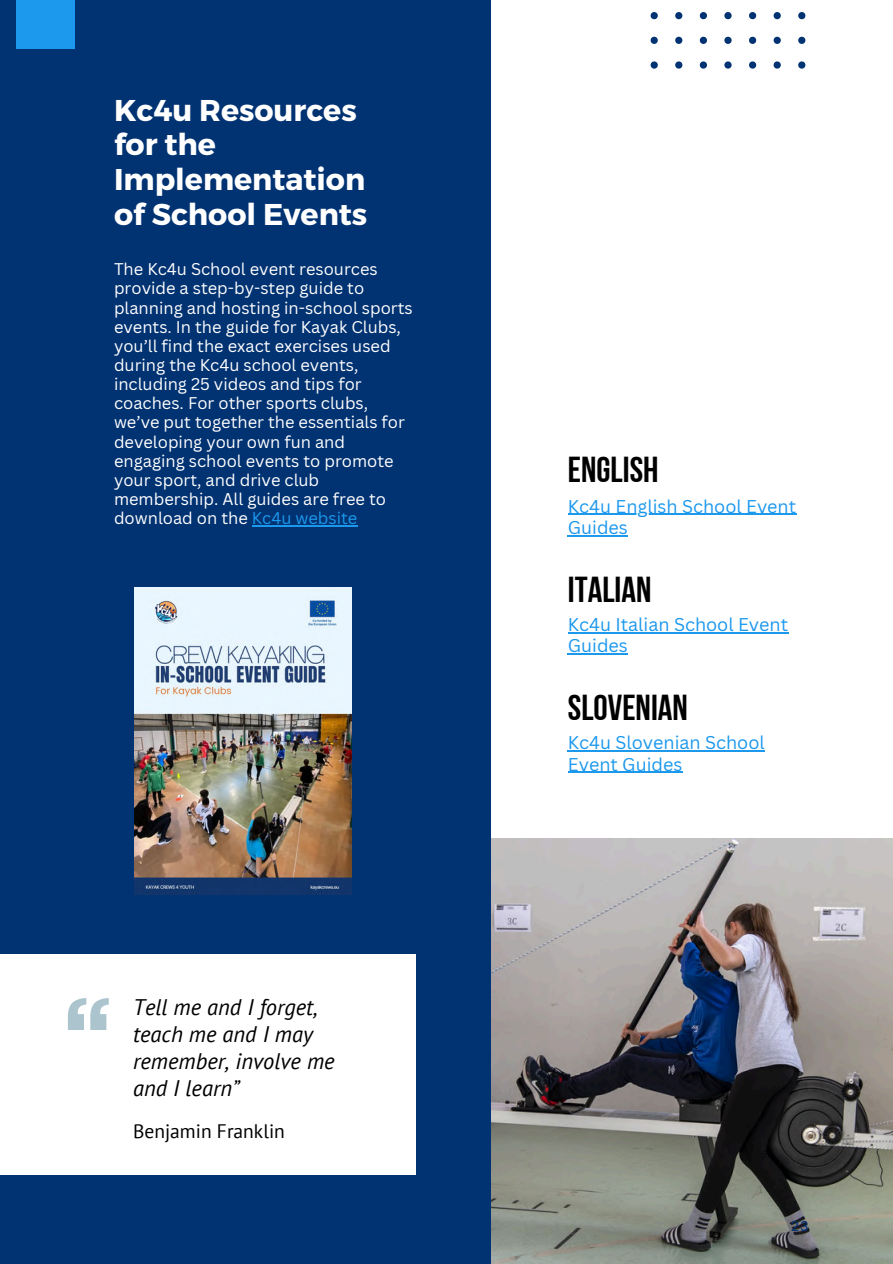
<style>
.page{position:relative;width:893px;height:1264px;background:#fff}
.page>*{position:absolute;margin:0;border:0;box-sizing:border-box;transform-origin:0 0}
.t1{font:36px "Bebas Neue Cyrillic";color:#000}
.t2{font:700 30px/34.8px "Montserrat";color:#fff}
.t3{font:italic 22.5px/27px "PT Sans";color:#000}
.t4{font:19.5px "PT Sans";color:#000}
.t5{font:18px/21.3px "Canva Sans";color:#1c98ed}
.t6{font:16.5px/19.2px "Canva Sans";color:#fff}
.t7{font:13.5px "Poppins";color:#013272}
.s1{color:#1c98ed}
</style>
<div class="page">
<img style="left:491px;top:838px;width:401px;height:425px">
<div style="left:0;top:0;width:491px;height:1263px;background:#013272"></div>
<div style="left:0;top:953px;width:416px;height:221px;background:#fff"></div>
<svg style="left:68px;top:998px;width:40px;height:31px"></svg>
<div style="left:17px;top:0;width:58px;height:48px;background:#1c98ed"></div>
<svg style="left:650px;top:12px;width:7px;height:7px"></svg>
<svg style="left:675px;top:12px;width:7px;height:7px"></svg>
<svg style="left:699px;top:12px;width:8px;height:7px"></svg>
<svg style="left:724px;top:12px;width:7px;height:7px"></svg>
<svg style="left:749px;top:12px;width:7px;height:7px"></svg>
<svg style="left:773px;top:12px;width:7px;height:7px"></svg>
<svg style="left:798px;top:12px;width:7px;height:7px"></svg>
<svg style="left:650px;top:37px;width:7px;height:7px"></svg>
<svg style="left:675px;top:37px;width:7px;height:7px"></svg>
<svg style="left:699px;top:37px;width:8px;height:7px"></svg>
<svg style="left:724px;top:37px;width:7px;height:7px"></svg>
<svg style="left:749px;top:37px;width:7px;height:7px"></svg>
<svg style="left:773px;top:37px;width:7px;height:7px"></svg>
<svg style="left:798px;top:37px;width:7px;height:7px"></svg>
<svg style="left:650px;top:61px;width:7px;height:7px"></svg>
<svg style="left:675px;top:61px;width:7px;height:7px"></svg>
<svg style="left:699px;top:61px;width:8px;height:7px"></svg>
<svg style="left:724px;top:61px;width:7px;height:7px"></svg>
<svg style="left:749px;top:61px;width:7px;height:7px"></svg>
<svg style="left:773px;top:61px;width:7px;height:7px"></svg>
<svg style="left:798px;top:61px;width:7px;height:7px"></svg>
<hr style="left:568px;top:514px;width:228px;height:1px;background:#1c98ed">
<hr style="left:568px;top:535px;width:60px;height:1px;background:#1c98ed">
<hr style="left:252px;top:525px;width:105px;height:1px;background:#1c98ed">
<hr style="left:568px;top:632px;width:220px;height:1px;background:#1c98ed">
<hr style="left:568px;top:653px;width:60px;height:1px;background:#1c98ed">
<hr style="left:568px;top:750px;width:196px;height:1px;background:#1c98ed">
<hr style="left:568px;top:772px;width:114px;height:1px;background:#1c98ed">
<img style="left:134px;top:587px;width:217px;height:307px">
<h2 class="t2" style="left:114px;top:91px;width:255px">Kc4u Resources for the<br>Implementation of School Events</h2>
<h1 class="t6" style="left:114px;top:259px;width:300px">The Kc4u School event resources provide a step-by-step guide to planning and hosting in-school sports events. In the guide for Kayak Clubs, you’ll find the exact exercises used during the Kc4u school events, including 25 videos and tips for coaches. For other sports clubs, we’ve put together the essentials for developing your own fun and engaging school events to promote your sport, and drive club membership. All guides are free to download on the <span class="s1">Kc4u website</span></h1>
<p class="t3" style="left:133px;top:993px;width:203px">Tell me and I forget, teach me and I may remember, involve me and I learn”</p>
<p class="t4" style="left:133px;top:1117px;width:153px">Benjamin Franklin</p>
<h3 class="t1" style="left:568px;top:455px;width:92px">ENGLISH</h3>
<p class="t5" style="left:568px;top:495px;width:230px">Kc4u English School Event<br>Guides</p>
<h4 class="t1" style="left:568px;top:574px;width:85px">ITALIAN</h4>
<h1 class="t5" style="left:568px;top:613px;width:222px">Kc4u Italian School Event<br>Guides</h1>
<p class="t1" style="left:568px;top:693px;width:121px">SLOVENIAN</p>
<h4 class="t5" style="left:568px;top:731px;width:198px">Kc4u Slovenian School<br>Event Guides</h4>
<h4 class="t7" style="left:791px;top:1217px;width:19px">23</h4>
</div>
